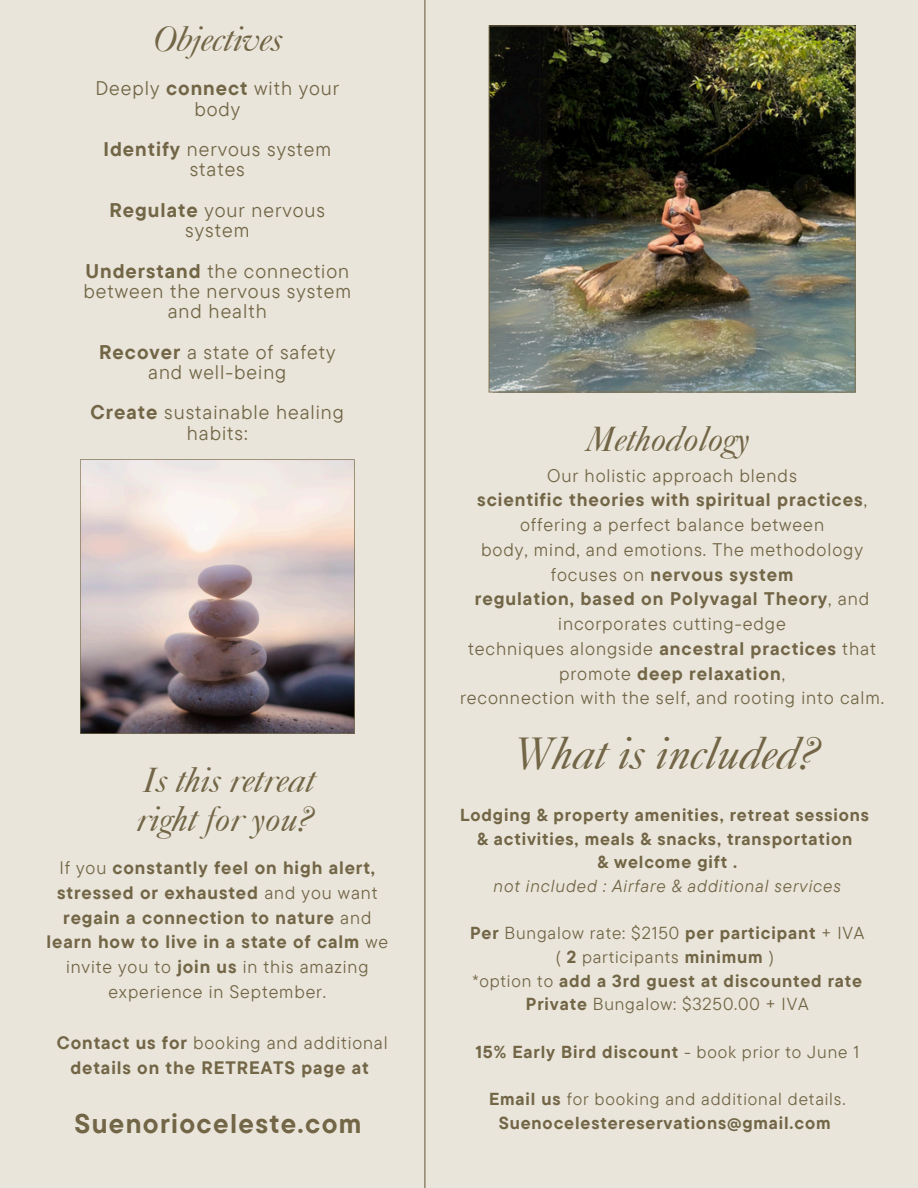
<style>
.page{position:relative;width:918px;height:1188px;background:#eae5db}
.page>*{position:absolute;margin:0;border:0;box-sizing:border-box;transform-origin:0 0}
.t1{font:italic 45.75px "Caslon 540 LT Std";letter-spacing:-.01em;color:#726646}
.t2{font:italic 35.25px/39.3px "Caslon 540 LT Std";letter-spacing:-.01em;color:#726646}
.t3{font:700 27px "TT Commons Pro";letter-spacing:.05em;color:#726646}
.t4{font:19.8px/20.2px "TT Commons Pro";letter-spacing:.05em;color:#726646;text-align:center}
.t5{font:18.3px/24.8px "TT Commons Pro";letter-spacing:.05em;color:#726646;text-align:center}
.t6{font:700 18px/24.8px "TT Commons Pro";letter-spacing:.05em;color:#726646;text-align:center}
.t7{font:700 17.4px "TT Commons Pro";letter-spacing:.05em;color:#726646}
.t8{font:17.4px "TT Commons Pro";letter-spacing:.05em;color:#726646}
.t9{font:italic 17.4px "TT Commons Pro";letter-spacing:.05em;color:#726646}
.s1{font-weight:700}
.s2{font-weight:400}
</style>
<div class="page">
<hr style="left:424px;top:0;width:1px;height:1188px;background:#726646">
<img style="left:489px;top:25px;width:367px;height:367px">
<svg style="left:80px;top:459px;width:275px;height:275px"></svg>
<h4 class="t2" style="left:153px;top:24px;width:131px">Objectives</h4>
<h4 class="t4" style="left:95px;top:78px;width:245px">Deeply <span class="s1">connect</span> with your body</h4>
<h4 class="t4" style="left:103px;top:139px;width:229px"><span class="s1">Identify</span> nervous system states</h4>
<h4 class="t4" style="left:109px;top:199px;width:217px"><span class="s1">Regulate</span> your nervous system</h4>
<h4 class="t4" style="left:84px;top:260px;width:269px"><span class="s1">Understand</span> the connection between the nervous system and health</h4>
<p class="t4" style="left:99px;top:341px;width:238px"><span class="s1">Recover</span> a state of safety and well-being</p>
<h2 class="t4" style="left:91px;top:402px;width:255px"><span class="s1">Create</span> sustainable healing habits:</h2>
<h3 class="t2" style="left:137px;top:765px;width:180px">Is this retreat right for you?</h3>
<p class="t6" style="left:46px;top:855px;width:343px"><span class="s2">If you</span> constantly feel on high alert, stressed or exhausted <span class="s2">and you want </span>regain a connection to nature <span class="s2">and </span>learn how to live in a state of calm <span class="s2">we invite you to</span> join us <span class="s2">in this amazing experience in September.</span></p>
<p class="t6" style="left:57px;top:1030px;width:332px">Contact us for <span class="s2">booking and additional </span>details on the RETREATS page at</p>
<p class="t3" style="left:75px;top:1106px;width:288px">Suenorioceleste.com</p>
<h4 class="t2" style="left:586px;top:424px;width:166px">Methodology</h4>
<h4 class="t5" style="left:460px;top:462px;width:426px">Our holistic approach blends<br><span class="s1">scientific theories with spiritual practices</span>, offering a perfect balance between<br>body, mind, and emotions. The methodology focuses on <span class="s1">nervous system<br>regulation, based on Polyvagal Theory</span>, and incorporates cutting-edge<br>techniques alongside <span class="s1">ancestral practices</span> that promote <span class="s1">deep relaxation</span>,<br>reconnection with the self, and rooting into calm.</h4>
<p class="t1" style="left:515px;top:737px;width:305px">What is included?</p>
<h2 class="t7" style="left:460px;top:804px;width:410px">Lodging &amp; property amenities, retreat sessions</h2>
<h4 class="t7" style="left:477px;top:827px;width:377px">&amp; activities, meals &amp; snacks, transportation</h4>
<h1 class="t7" style="left:597px;top:851px;width:141px">&amp; welcome gift .</h1>
<p class="t9" style="left:494px;top:875px;width:349px">not included : Airfare &amp; additional services</p>
<p class="t8" style="left:470px;top:922px;width:396px"><span class="s1">Per</span> Bungalow rate: $2150 <span class="s1">per participant</span> + IVA</p>
<p class="t8" style="left:556px;top:946px;width:220px">( <span class="s1">2</span> participants <span class="s1">minimum</span> )</p>
<p class="t7" style="left:472px;top:969px;width:391px"><span class="s2">*option to</span> add a 3rd guest at discounted rate</p>
<p class="t8" style="left:526px;top:993px;width:284px"><span class="s1">Private</span> Bungalow: $3250.00 + IVA</p>
<p class="t7" style="left:475px;top:1040px;width:385px">15% Early Bird discount <span class="s2">- book prior to June 1</span></p>
<p class="t8" style="left:489px;top:1088px;width:358px"><span class="s1">Email us</span> for booking and additional details.</p>
<p class="t7" style="left:499px;top:1111px;width:333px">Suenocelestereservations@gmail.com</p>
</div>
